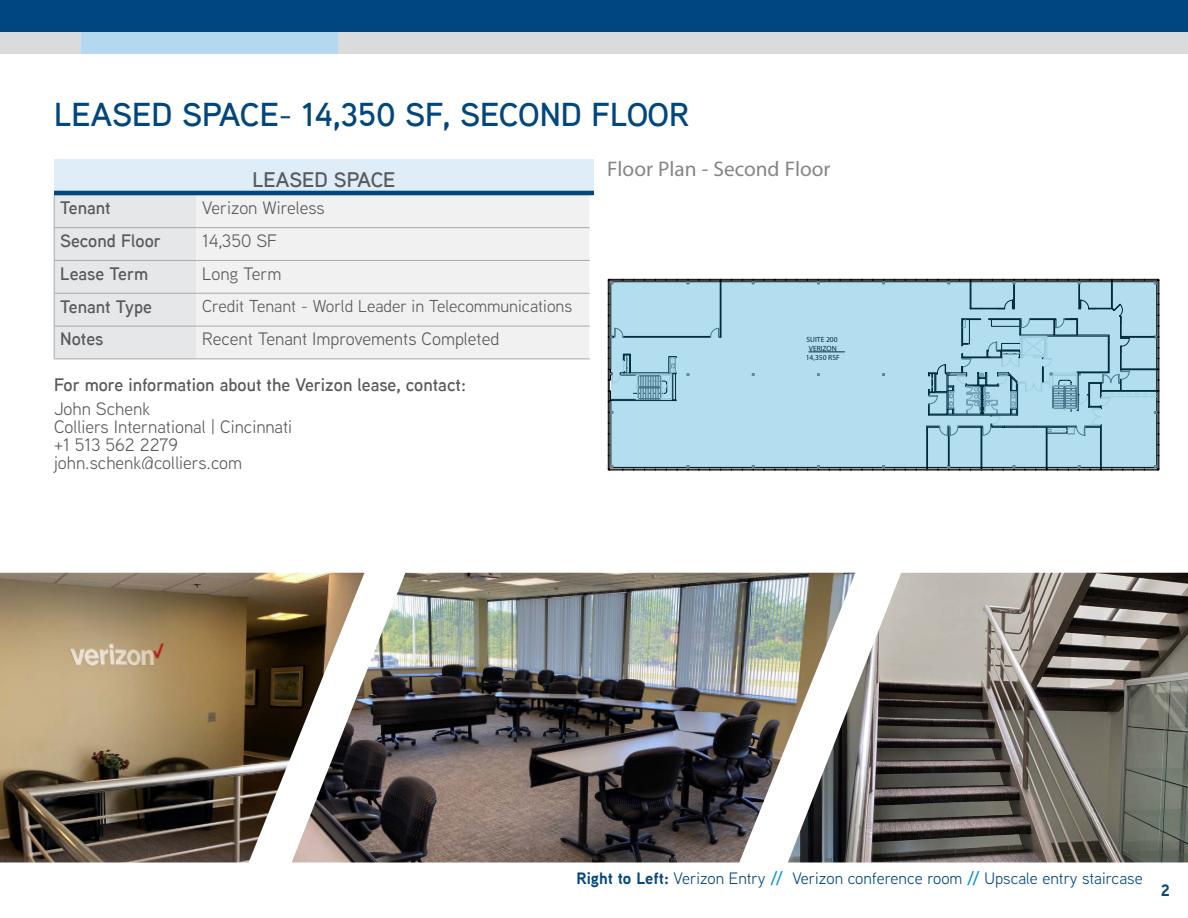
<style>
.page{position:relative;width:1188px;height:918px;background:#fff}
.page>*{position:absolute;margin:0;border:0;box-sizing:border-box;transform-origin:0 0}
.t1{font:600 33px "Aaux Next";color:#00467f}
.t2{font:21.15px "Gotham";color:#838587}
.t3{font:600 21px "Aaux Next";color:#58595b}
.t4{font:18px/18px "Aaux Next";color:#58595b}
.t5{font:600 18px "Aaux Next";color:#58595b}
.t6{font:17.25px "Aaux Next";color:#58595b}
.t7{font:16.5px "Aaux Next";color:#00467f}
.t8{font:700 16.5px "Aaux Next";color:#00467f}
.t9{font:7.5px/9px "Gotham";color:#000;text-align:center}
.s1{font-weight:700}
.s2{font-weight:600;color:#0093d0}
</style>
<div class="page">
<div style="left:0;top:32px;width:1188px;height:22px;background:#dadbdc"></div>
<div style="left:0;top:0;width:1188px;height:32px;background:#00467f"></div>
<div style="left:81px;top:32px;width:257px;height:22px;background:#b4d8ef"></div>
<svg style="left:55px;top:196px;width:535px;height:163px"></svg>
<hr style="left:54px;top:359px;width:142px;height:1px;background:#a7a9ac">
<hr style="left:196px;top:359px;width:394px;height:1px;background:#a7a9ac">
<hr style="left:54px;top:195px;width:142px;height:1px;background:#a7a9ac">
<hr style="left:54px;top:195px;width:1px;height:32px;background:#a7a9ac">
<hr style="left:196px;top:195px;width:394px;height:1px;background:#a7a9ac">
<hr style="left:54px;top:227px;width:142px;height:1px;background:#a7a9ac">
<hr style="left:54px;top:228px;width:1px;height:32px;background:#a7a9ac">
<hr style="left:196px;top:227px;width:394px;height:1px;background:#a7a9ac">
<hr style="left:54px;top:260px;width:142px;height:1px;background:#a7a9ac">
<hr style="left:54px;top:261px;width:1px;height:32px;background:#a7a9ac">
<hr style="left:196px;top:260px;width:394px;height:1px;background:#a7a9ac">
<hr style="left:54px;top:293px;width:142px;height:1px;background:#a7a9ac">
<hr style="left:54px;top:293px;width:1px;height:33px;background:#a7a9ac">
<hr style="left:196px;top:293px;width:394px;height:1px;background:#a7a9ac">
<hr style="left:54px;top:326px;width:142px;height:1px;background:#a7a9ac">
<hr style="left:54px;top:326px;width:1px;height:33px;background:#a7a9ac">
<hr style="left:196px;top:326px;width:394px;height:1px;background:#a7a9ac">
<div style="left:54px;top:159px;width:540px;height:34px;background:#deedf7"></div>
<hr style="left:54px;top:191px;width:540px;height:4px;background:#00467f">
<hr style="left:926px;top:426px;width:1px;height:43px;background:#000">
<svg style="left:927px;top:280px;width:232px;height:190px;background:#454545"></svg>
<img style="left:364px;top:573px;width:424px;height:289px">
<img style="left:788px;top:573px;width:400px;height:289px">
<img style="left:0;top:573px;width:364px;height:289px">
<svg style="left:611px;top:282px;width:546px;height:185px;background:#a9d4e6"></svg>
<h1 class="t1" style="left:54px;top:92px;width:637px">LEASED SPACE- 14,350 SF, SECOND FLOOR</h1>
<p class="t3" style="left:252px;top:165px;width:145px">LEASED SPACE</p>
<p class="t5" style="left:60px;top:195px;width:52px">Tenant</p>
<p class="t4" style="left:202px;top:198px;width:124px">Verizon Wireless</p>
<p class="t5" style="left:60px;top:228px;width:102px">Second Floor</p>
<p class="t4" style="left:202px;top:231px;width:76px">14,350 SF</p>
<p class="t5" style="left:60px;top:261px;width:90px">Lease Term</p>
<p class="t4" style="left:202px;top:264px;width:81px">Long Term</p>
<p class="t5" style="left:60px;top:294px;width:93px">Tenant Type</p>
<p class="t6" style="left:202px;top:294px;width:372px">Credit Tenant - World Leader in Telecommunications</p>
<p class="t5" style="left:60px;top:327px;width:45px">Notes</p>
<p class="t4" style="left:202px;top:330px;width:299px">Recent Tenant Improvements Completed</p>
<p class="t5" style="left:54px;top:372px;width:414px">For more information about the Verizon lease, contact:</p>
<p class="t4" style="left:54px;top:399px;width:240px">John Schenk<br>Colliers International | Cincinnati +1 513 562 2279 john.schenk@colliers.com</p>
<p class="t2" style="left:607px;top:156px;width:225px">Floor Plan - Second Floor</p>
<p class="t9" style="left:806px;top:335px;width:35px">SUITE 200<br>VERIZON<br>14,350 RSF</p>
<p class="t7" style="left:576px;top:867px;width:568px"><span class="s1">Right to Left:</span> Verizon Entry <span class="s2">//</span> Verizon conference room <span class="s2">//</span> Upscale entry staircase</p>
<p class="t8" style="left:1161px;top:878px;width:11px">2</p>
</div>
